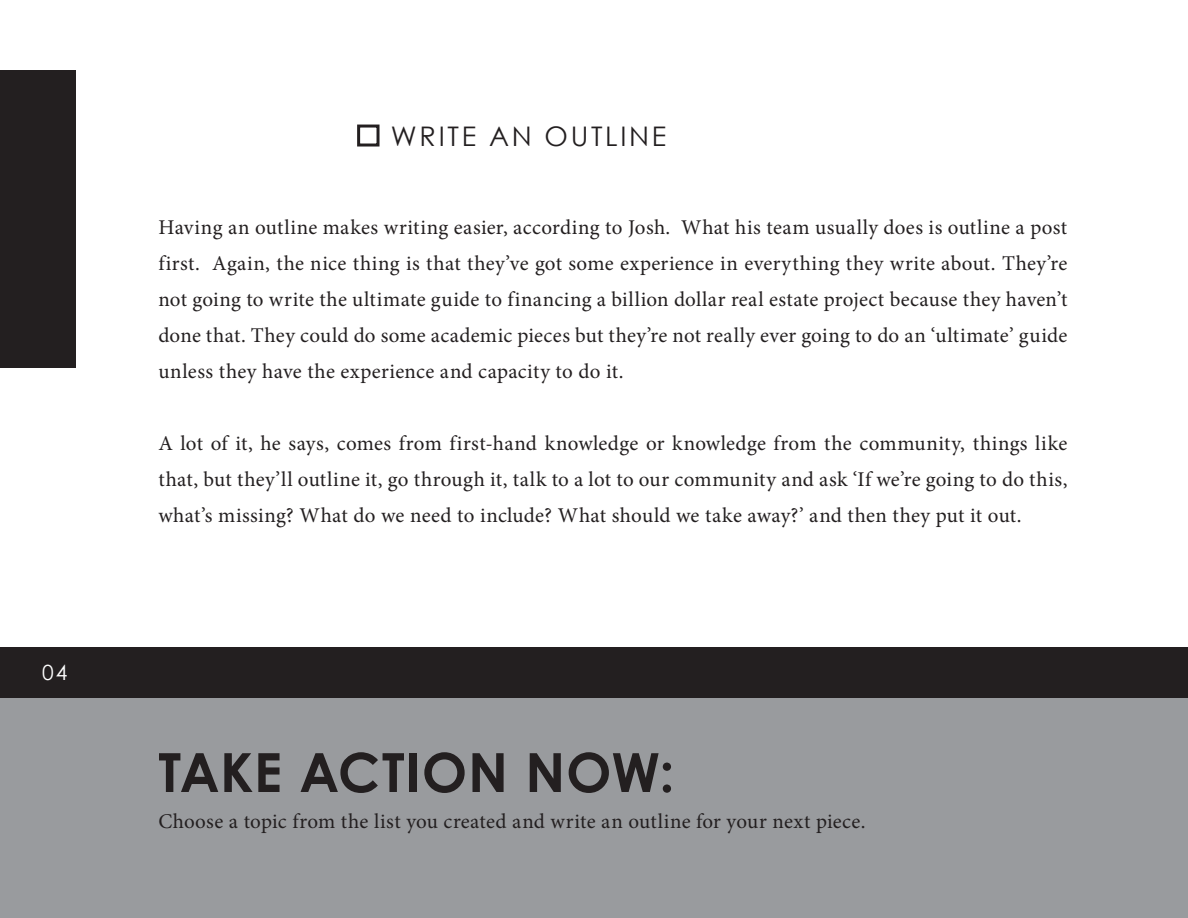
<style>
.page{position:relative;width:1188px;height:918px;background:#fff}
.page>*{position:absolute;margin:0;border:0;box-sizing:border-box;transform-origin:0 0}
.Normal_12pt_light{font:700 54px "Century Gothic";letter-spacing:.015em;color:#231f20}
.Subtitle_18pt_regula{font:27px "Century Gothic";letter-spacing:.1em;color:#231f20}
.Normal_12pt_light-2{font:21px/36px "Minion Pro";letter-spacing:.015em;color:#231f20;text-align:justify}
.Subtitle_18pt_regula-2{font:21px "Century Gothic";color:#fff}
</style>
<div class="page">
<div style="left:0;top:647px;width:1188px;height:51px;background:#231f20"></div>
<div style="left:0;top:698px;width:1188px;height:220px;background:#999b9e"></div>
<div style="left:0;top:70px;width:76px;height:298px;background:#231f20"></div>
<div style="left:357px;top:125px;width:23px;height:22px;border:3px solid #231f20"></div>
<p class="Subtitle_18pt_regula-2" style="left:42px;top:657px;width:27px">04</p>
<p class="Subtitle_18pt_regula" style="left:391px;top:117px;width:277px">WRITE AN OUTLINE</p>
<p class="Normal_12pt_light-2" style="left:158px;top:209px;width:911px">Having an outline makes writing easier, according to Josh. What his team usually does is outline a post first. Again, the nice thing is that they’ve got some experience in everything they write about. They’re not going to write the ultimate guide to financing a billion dollar real estate project because they haven’t done that. They could do some academic pieces but they’re not really ever going to do an ‘ultimate’ guide unless they have the experience and capacity to do it.</p>
<p class="Normal_12pt_light-2" style="left:158px;top:425px;width:911px">A lot of it, he says, comes from first-hand knowledge or knowledge from the community, things like that, but they’ll outline it, go through it, talk to a lot to our community and ask ‘If we’re going to do this, what’s missing? What do we need to include? What should we take away?’ and then they put it out.</p>
<p class="Normal_12pt_light" style="left:158px;top:731px;width:518px">TAKE ACTION NOW:</p>
<p class="Normal_12pt_light-2" style="left:158px;top:803px;width:709px">Choose a topic from the list you created and write an outline for your next piece.</p>
</div>
